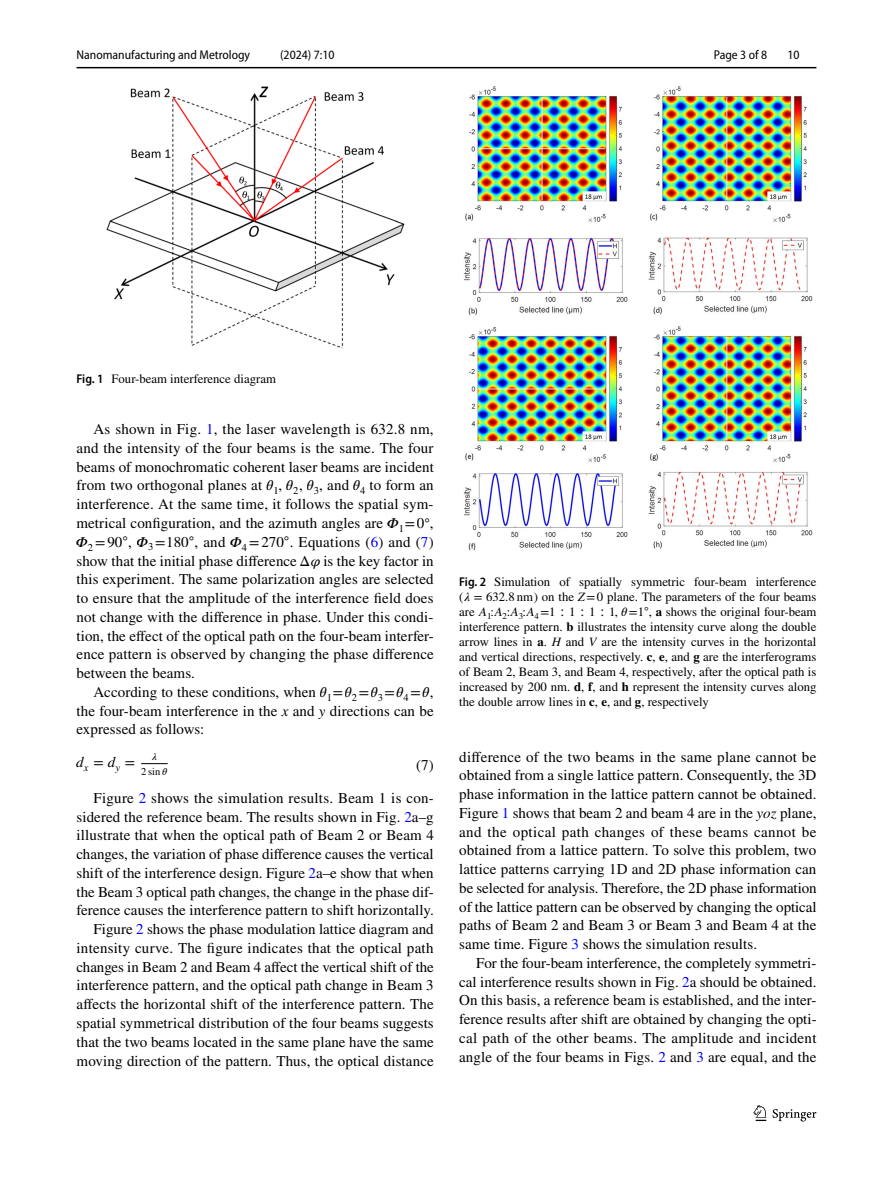
<style>
.page{position:relative;width:893px;height:1187px;background:#fff}
.page>*{position:absolute;margin:0;border:0;box-sizing:border-box;transform-origin:0 0}
.t1{font:15px/18.8px "STIX";letter-spacing:.005em;color:#000;text-align:justify}
.t2{font:15px "STIX General Italic 17";color:#000}
.t3{font:12.75px/15px "STIX";color:#000;text-align:justify}
.t4{font:semi-condensed 12.75px "Myriad Pro";color:#000}
.t5{font:10.5px "STIX General Regular 23";color:#000}
.t6{font:10.5px "STIX Math Italic 25";color:#000}
.s1{font-family:"Myriad Pro";font-weight:600;font-stretch:semi-condensed}
.s2{color:#00f}
.s3{font-family:"STIX Math Italic 16"}
.s4{font-family:"STIX Math Italic 24"}
.s5{font-family:"STIX Math Italic 28"}
.s6{font-family:"STIX Math Italic 29"}
.s7{font-family:"STIX Math Italic 13"}
.s8{font-family:"STIX General Regular 11"}
.s9{font-family:"STIX Math Italic 14"}
.s10{font-family:"STIX General Regular 13"}
.s11{font-family:"STIX Math Italic 15"}
.s12{font-family:"STIX General Regular 15"}
.s13{font-family:"STIX Math Italic 17"}
.s14{font-family:"STIX General Regular 17"}
.s15{font-family:"STIX Math Regular 10"}
.s16{font-family:"STIX Math Italic 18"}
.s17{font-family:"STIX Math Italic 19"}
.s18{font-family:"STIX Math Italic 20"}
.s19{font-family:"STIX Math Italic 21"}
.s20{font-family:"STIX Math Italic 22"}
.s21{font-family:"STIX Math Italic 23"}
.s22{font-style:italic}
.s23{font-family:"STIX Math Italic 25"}
.s24{font-family:"STIX Math Regular 11"}
.s25{font-family:"STIX Math Italic 26"}
.s26{font-family:"STIX Math Regular 12"}
.s27{font-family:"STIX General Regular 24"}
.s28{font-family:"STIX General Italic 18"}
.s29{font-family:"STIX General Italic 19"}
.s30{font-family:"STIX General Italic 20"}
.s31{font-family:"STIX General Italic 21"}
.s32{font-family:"STIX General Regular 30"}
.s33{font-family:"STIX Math Regular 13"}
.s34{font-family:"STIX Math Italic 27"}
.s35{font-family:"STIX General Regular 31"}
.s36{font-weight:700}
</style>
<div class="page">
<hr style="left:77px;top:67px;width:739px;height:1px;background:#000">
<svg style="left:753px;top:1105px;width:13px;height:15px"></svg>
<svg style="left:773px;top:1109px;width:43px;height:12px"></svg>
<svg style="left:141px;top:763px;width:27px;height:1px"></svg>
<img style="left:106px;top:87px;width:298px;height:261px">
<img style="left:463px;top:87px;width:349px;height:463px">
<p class="t4" style="left:77px;top:48px;width:175px">Nanomanufacturing and Metrology</p>
<p class="t4" style="left:280px;top:48px;width:56px">(2024) 7:10</p>
<p class="t4" style="left:714px;top:48px;width:55px">Page 3 of 8</p>
<p class="t4" style="left:787px;top:48px;width:14px">10</p>
<p class="t3" style="left:77px;top:372px;width:201px"><span class="s1">Fig. 1</span> Four-beam interference diagram</p>
<p class="t1" style="left:76px;top:421px;width:359px;text-indent:17px">As shown in Fig. <span class="s2">1</span>, the laser wavelength is 632.8 nm, and the intensity of the four beams is the same. The four beams of monochromatic coherent laser beams are incident from two orthogonal planes at <span class="s3">𝜃</span><sub>1</sub>, <span class="s4">𝜃</span><sub>2</sub>, <span class="s5">𝜃</span><sub>3</sub>, and <span class="s6">𝜃</span><sub>4</sub> to form an interference. At the same time, it follows the spatial sym&shy;metrical configuration, and the azimuth angles are <span class="s7">𝛷</span><sub>1</sub>=<span class="s8">0</span><sup>◦</sup>, <span class="s9">𝛷</span><sub>2</sub> =<span class="s10">90</span><sup>◦</sup>, <span class="s11">𝛷</span><sub>3</sub>=<span class="s12">180</span><sup>◦</sup>, and <span class="s13">𝛷</span><sub>4</sub> =<span class="s14">270</span><sup>◦</sup>. Equations (<span class="s2">6</span>) and (<span class="s2">7</span>) show that the initial phase difference <span class="s15">Δ</span><span class="s16">𝜑</span> is the key factor in this experiment. The same polarization angles are selected to ensure that the amplitude of the interference field does not change with the difference in phase. Under this condi&shy;tion, the effect of the optical path on the four-beam interfer&shy;ence pattern is observed by changing the phase difference between the beams.</p>
<p class="t1" style="left:77px;top:683px;width:359px;text-indent:17px">According to these conditions, when <span class="s17">𝜃</span><sub>1</sub>=<span class="s18">𝜃</span><sub>2</sub> =<span class="s19">𝜃</span><sub>3</sub>=<span class="s20">𝜃</span><sub>4</sub> =<span class="s21">𝜃</span>, the four-beam interference in the <span class="s22">x</span> and <span class="s22">y</span> directions can be expressed as follows:</p>
<p class="t6" style="left:152px;top:753px;width:7px">𝜆</p>
<p class="t5" style="left:141px;top:767px;width:28px">2sin<span class="s23">𝜃</span></p>
<p class="t2" style="left:76px;top:757px;width:60px">d<sub>x</sub> <span class="s24">=</span>d<sub>y</sub> <span class="s24">=</span></p>
<p class="t1" style="left:416px;top:756px;width:19px">(7)</p>
<p class="t1" style="left:77px;top:789px;width:359px;text-align:right">Figure <span class="s2">2</span> shows the simulation results. Beam 1 is con&shy;sidered the reference beam. The results shown in Fig. <span class="s2">2</span>a–g illustrate that when the optical path of Beam 2 or Beam 4 changes, the variation of phase difference causes the vertical shift of the interference design. Figure <span class="s2">2</span>a–e show that when the Beam 3 optical path changes, the change in the phase dif&shy;ference causes the interference pattern to shift horizontally.<br>Figure <span class="s2">2</span> shows the phase modulation lattice diagram and intensity curve. The figure indicates that the optical path changes in Beam 2 and Beam 4 affect the vertical shift of the interference pattern, and the optical path change in Beam 3 affects the horizontal shift of the interference pattern. The spatial symmetrical distribution of the four beams suggests that the two beams located in the same plane have the same moving direction of the pattern. Thus, the optical distance</p>
<p class="t3" style="left:459px;top:574px;width:359px"><span class="s1">Fig. 2</span> Simulation of spatially symmetric four-beam interference (<span class="s25">𝜆</span> <span class="s26">=</span> <span class="s27">632.8 nm</span>) on the <span class="s22">Z</span>=0 plane. The parameters of the four beams are <span class="s28">A</span><sub>1</sub>:<span class="s29">A</span><sub>2</sub>:<span class="s30">A</span><sub>3</sub>:<span class="s31">A</span><sub>4</sub>=<span class="s32">1</span> <span class="s33">∶</span> <span class="s32">1</span> <span class="s33">∶</span> <span class="s32">1</span> <span class="s33">∶</span> <span class="s32">1</span>, <span class="s34">𝜃</span>=<span class="s35">1</span><sup>◦</sup>, <span class="s36">a</span> shows the original four-beam interference pattern. <span class="s36">b</span> illustrates the intensity curve along the double arrow lines in <span class="s36">a</span>. <span class="s22">H</span> and <span class="s22">V</span> are the intensity curves in the horizontal and vertical directions, respectively. <span class="s36">c</span>, <span class="s36">e</span>, and <span class="s36">g</span> are the interferograms of Beam 2, Beam 3, and Beam 4, respectively, after the optical path is increased by 200 nm. <span class="s36">d</span>, <span class="s36">f</span>, and <span class="s36">h</span> represent the intensity curves along the double arrow lines in <span class="s36">c</span>, <span class="s36">e</span>, and <span class="s36">g</span>, respectively</p>
<p class="t1" style="left:459px;top:748px;width:359px">difference of the two beams in the same plane cannot be obtained from a single lattice pattern. Consequently, the 3D phase information in the lattice pattern cannot be obtained.<br>Figure <span class="s2">1</span> shows that beam 2 and beam 4 are in the <span class="s22">yoz</span> plane, and the optical path changes of these beams cannot be obtained from a lattice pattern. To solve this problem, two lattice patterns carrying 1D and 2D phase information can be selected for analysis. Therefore, the 2D phase information of the lattice pattern can be observed by changing the optical paths of Beam 2 and Beam 3 or Beam 3 and Beam 4 at the same time. Figure <span class="s2">3</span> shows the simulation results.</p>
<p class="t1" style="left:459px;top:954px;width:359px;text-indent:17px">For the four-beam interference, the completely symmetri&shy;cal interference results shown in Fig. <span class="s2">2</span>a should be obtained.<br>On this basis, a reference beam is established, and the inter&shy;ference results after shift are obtained by changing the opti&shy;cal path of the other beams. The amplitude and incident angle of the four beams in Figs. <span class="s2">2</span> and <span class="s2">3</span> are equal, and the</p>
</div>
